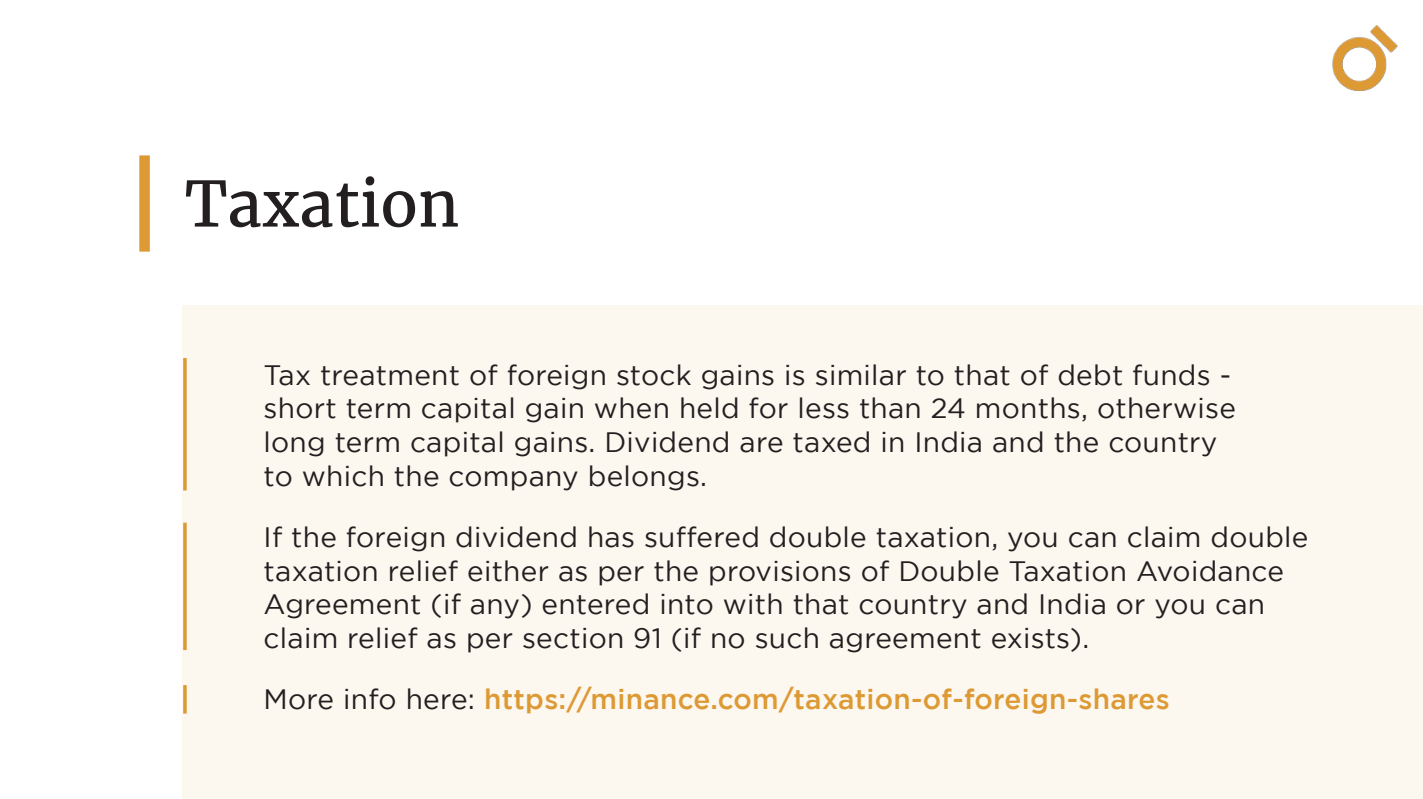
<style>
.page{position:relative;width:1423px;height:799px;background:#fff}
.page>*{position:absolute;margin:0;border:0;box-sizing:border-box;transform-origin:0 0}
.t1{font:62.3px "Merriweather";color:#231f20}
.t2{font:28px/33.6px "Gotham";letter-spacing:.01em;color:#231f20}
.t3{font:500 28px "Gotham";letter-spacing:.01em;color:#d93}
.s1{font-weight:400;color:#231f20}
</style>
<div class="page">
<div style="left:183px;top:306px;width:1239px;height:492px;background:#fcf7ef"></div>
<img style="left:1332px;top:25px;width:65px;height:66px">
<div style="left:139px;top:155px;width:11px;height:96px;background:#d93"></div>
<svg style="left:183px;top:522px;width:4px;height:128px"></svg>
<svg style="left:183px;top:358px;width:4px;height:132px"></svg>
<svg style="left:183px;top:685px;width:4px;height:28px"></svg>
<h1 class="t1" style="left:185px;top:165px;width:276px">Taxation</h1>
<p class="t2" style="left:263px;top:357px;width:973px">Tax treatment of foreign stock gains is similar to that of debt funds - short term capital gain when held for less than 24 months, otherwise long term capital gains. Dividend are taxed in India and the country to which the company belongs.</p>
<p class="t2" style="left:263px;top:519px;width:1046px">If the foreign dividend has suffered double taxation, you can claim double taxation relief either as per the provisions of Double Taxation Avoidance Agreement (if any) entered into with that country and India or you can claim relief as per section 91 (if no such agreement exists).</p>
<p class="t3" style="left:263px;top:683px;width:907px"><span class="s1">More info here:</span> https://minance.com/taxation-of-foreign-shares</p>
</div>
